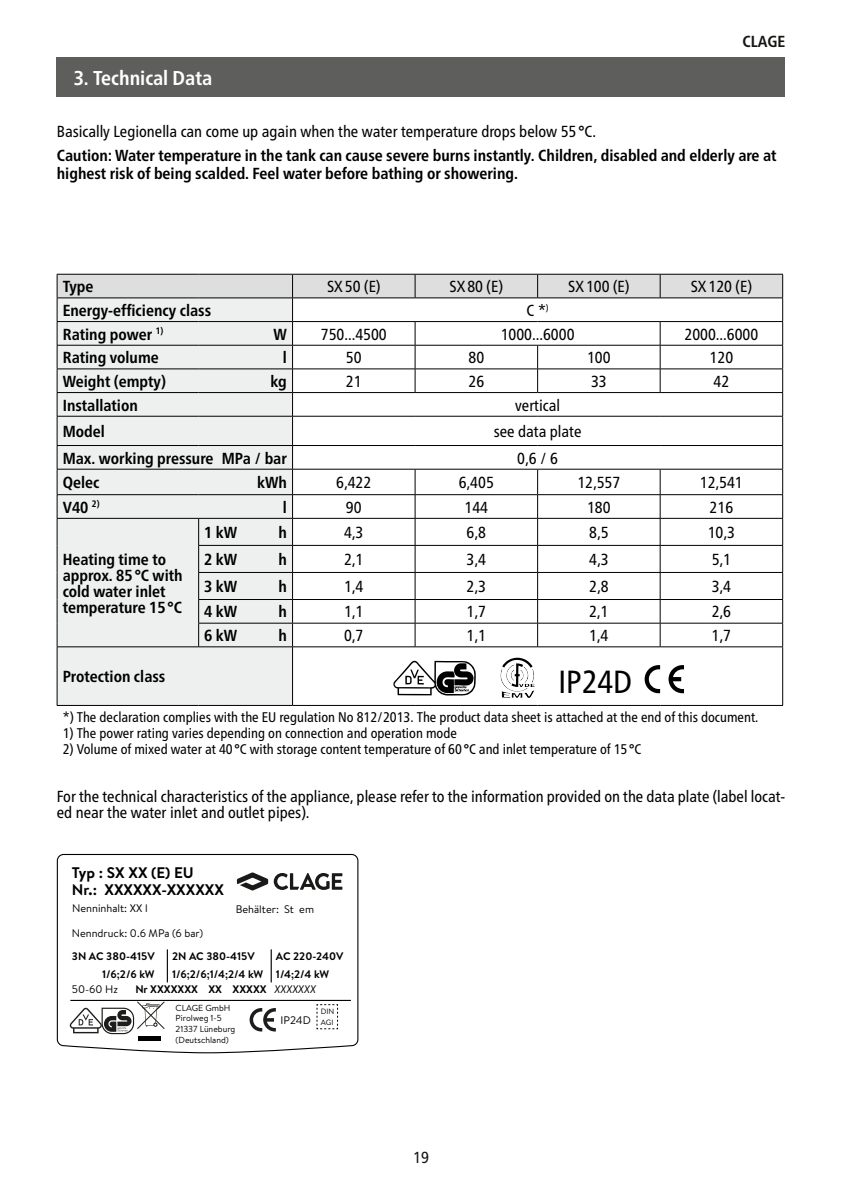
<style>
.page{position:relative;width:842px;height:1191px;background:#fff}
.page>*{position:absolute;margin:0;border:0;box-sizing:border-box;transform-origin:0 0}
.t1{font:condensed 32px "Frutiger Neue LTW1 G";color:#000}
.t2{font:700 condensed 20px "Frutiger Neue LTW1 G";color:#fff}
.t3{font:condensed 16px/16px "Frutiger Neue LTW1 G";color:#000}
.t4{font:700 condensed 16px/16px "Frutiger Neue LTW1 G";color:#000}
.t5{font:700 condensed 16px "Frutiger Neue LTW1 G";color:#151513}
.t6{font:condensed 16px "Frutiger Neue LTW1 G";color:#151513}
.t7{font:700 15.4px/17.6px "Brandon Text";color:#000}
.t8{font:condensed 14px "Frutiger Neue LTW1 G";color:#000}
.t9{font:700 11px/17.6px "Brandon Text";color:#000}
.t10{font:11px "Brandon Text";color:#000}
.t11{font:8.8px/10.6px "Brandon Text";color:#000}
.t12{font:7.6px/10.8px "Brandon Text";color:#000}
.s1{font-weight:400;font-style:italic}
</style>
<div class="page">
<div style="left:58px;top:647px;width:234px;height:58px;background:#eeefef"></div>
<svg style="left:57px;top:274px;width:726px;height:372px"></svg>
<hr style="left:57px;top:646px;width:142px;height:1px;background:#000">
<hr style="left:57px;top:647px;width:1px;height:58px;background:#000">
<hr style="left:199px;top:646px;width:94px;height:1px;background:#000">
<hr style="left:293px;top:646px;width:122px;height:1px;background:#000">
<hr style="left:292px;top:647px;width:1px;height:58px;background:#000">
<hr style="left:415px;top:646px;width:123px;height:1px;background:#000">
<hr style="left:538px;top:646px;width:122px;height:1px;background:#000">
<hr style="left:660px;top:646px;width:123px;height:1px;background:#000">
<hr style="left:782px;top:647px;width:1px;height:58px;background:#000">
<hr style="left:57px;top:705px;width:142px;height:1px;background:#000">
<hr style="left:199px;top:705px;width:94px;height:1px;background:#000">
<hr style="left:293px;top:705px;width:122px;height:1px;background:#000">
<hr style="left:415px;top:705px;width:123px;height:1px;background:#000">
<hr style="left:538px;top:705px;width:122px;height:1px;background:#000">
<hr style="left:660px;top:705px;width:123px;height:1px;background:#000">
<svg style="left:393px;top:661px;width:83px;height:34px"></svg>
<svg style="left:500px;top:657px;width:35px;height:41px"></svg>
<svg style="left:645px;top:665px;width:39px;height:28px"></svg>
<svg style="left:57px;top:854px;width:301px;height:199px"></svg>
<hr style="left:167px;top:949px;width:1px;height:33px;background:#000">
<hr style="left:271px;top:949px;width:1px;height:33px;background:#000">
<hr style="left:70px;top:999px;width:281px;height:2px;background:#000">
<svg style="left:250px;top:1008px;width:26px;height:23px"></svg>
<svg style="left:70px;top:1001px;width:95px;height:33px"></svg>
<hr style="left:139px;top:1036px;width:22px;height:4px;background:#000">
<svg style="left:316px;top:1004px;width:22px;height:25px"></svg>
<svg style="left:274px;top:873px;width:68px;height:17px"></svg>
<svg style="left:237px;top:872px;width:31px;height:18px"></svg>
<div style="left:57px;top:57px;width:728px;height:39px;background:#5e5e5d"></div>
<p class="t2" style="left:74px;top:66px;width:140px">3. Technical Data</p>
<p class="t5" style="left:742px;top:32px;width:44px">CLAGE</p>
<p class="t3" style="left:57px;top:123px;width:541px">Basically Legionella can come up again when the water temperature drops below 55 °C.</p>
<p class="t4" style="left:57px;top:146px;width:721px;line-height:18px">Caution: Water temperature in the tank can cause severe burns instantly. Children, disabled and elderly are at highest risk of being scalded. Feel water before bathing or showering.</p>
<p class="t4" style="left:63px;top:278px;width:32px">Type</p>
<p class="t3" style="left:327px;top:278px;width:55px">SX50 (E)</p>
<p class="t3" style="left:450px;top:278px;width:55px">SX80 (E)</p>
<p class="t3" style="left:568px;top:278px;width:63px">SX100 (E)</p>
<p class="t3" style="left:691px;top:278px;width:63px">SX120 (E)</p>
<p class="t4" style="left:63px;top:302px;width:150px">Energy-efficiency class</p>
<p class="t3" style="left:527px;top:302px;width:23px">C *<sup>)</sup></p>
<p class="t4" style="left:63px;top:326px;width:102px">Rating power <sup>1)</sup></p>
<p class="t4" style="left:273px;top:326px;width:15px">W</p>
<p class="t3" style="left:321px;top:326px;width:67px">750...4500</p>
<p class="t3" style="left:501px;top:326px;width:75px">1000...6000</p>
<p class="t3" style="left:684px;top:326px;width:75px">2000...6000</p>
<p class="t4" style="left:63px;top:349px;width:98px">Rating volume</p>
<p class="t4" style="left:283px;top:349px;width:6px">l</p>
<p class="t3" style="left:346px;top:349px;width:17px">50</p>
<p class="t3" style="left:468px;top:349px;width:17px">80</p>
<p class="t3" style="left:587px;top:349px;width:25px">100</p>
<p class="t3" style="left:710px;top:349px;width:25px">120</p>
<p class="t4" style="left:63px;top:373px;width:105px">Weight (empty)</p>
<p class="t4" style="left:271px;top:373px;width:18px">kg</p>
<p class="t3" style="left:346px;top:373px;width:17px">21</p>
<p class="t3" style="left:468px;top:373px;width:17px">26</p>
<p class="t3" style="left:591px;top:373px;width:17px">33</p>
<p class="t3" style="left:713px;top:373px;width:17px">42</p>
<p class="t4" style="left:63px;top:397px;width:77px">Installation</p>
<p class="t3" style="left:515px;top:397px;width:46px">vertical</p>
<p class="t4" style="left:63px;top:423px;width:44px">Model</p>
<p class="t3" style="left:494px;top:423px;width:89px">see data plate</p>
<p class="t4" style="left:63px;top:450px;width:226px">Max. working pressure MPa / bar</p>
<p class="t3" style="left:517px;top:450px;width:42px">0,6 / 6</p>
<p class="t4" style="left:63px;top:474px;width:38px">Qelec</p>
<p class="t4" style="left:257px;top:474px;width:31px">kWh</p>
<p class="t3" style="left:336px;top:474px;width:37px">6,422</p>
<p class="t3" style="left:459px;top:474px;width:37px">6,405</p>
<p class="t3" style="left:577px;top:474px;width:44px">12,557</p>
<p class="t3" style="left:700px;top:474px;width:44px">12,541</p>
<p class="t4" style="left:63px;top:499px;width:38px">V40 <sup>2)</sup></p>
<p class="t4" style="left:283px;top:499px;width:6px">l</p>
<p class="t3" style="left:346px;top:499px;width:17px">90</p>
<p class="t3" style="left:465px;top:499px;width:25px">144</p>
<p class="t3" style="left:587px;top:499px;width:25px">180</p>
<p class="t3" style="left:710px;top:499px;width:25px">216</p>
<p class="t4" style="left:63px;top:551px;width:121px">Heating time to approx. 85°C with cold water inlet temperature 15°C</p>
<p class="t4" style="left:204px;top:524px;width:34px">1 kW</p>
<p class="t4" style="left:278px;top:524px;width:10px">h</p>
<p class="t3" style="left:344px;top:524px;width:21px">4,3</p>
<p class="t3" style="left:467px;top:524px;width:21px">6,8</p>
<p class="t3" style="left:589px;top:524px;width:21px">8,5</p>
<p class="t3" style="left:708px;top:524px;width:29px">10,3</p>
<p class="t4" style="left:204px;top:551px;width:34px">2 kW</p>
<p class="t4" style="left:278px;top:551px;width:10px">h</p>
<p class="t3" style="left:344px;top:551px;width:21px">2,1</p>
<p class="t3" style="left:467px;top:551px;width:21px">3,4</p>
<p class="t3" style="left:589px;top:551px;width:21px">4,3</p>
<p class="t3" style="left:712px;top:551px;width:21px">5,1</p>
<p class="t4" style="left:204px;top:578px;width:34px">3 kW</p>
<p class="t4" style="left:278px;top:578px;width:10px">h</p>
<p class="t3" style="left:344px;top:578px;width:21px">1,4</p>
<p class="t3" style="left:467px;top:578px;width:21px">2,3</p>
<p class="t3" style="left:589px;top:578px;width:21px">2,8</p>
<p class="t3" style="left:712px;top:578px;width:21px">3,4</p>
<p class="t4" style="left:204px;top:604px;width:34px">4 kW</p>
<p class="t4" style="left:278px;top:604px;width:10px">h</p>
<p class="t3" style="left:344px;top:604px;width:21px">1,1</p>
<p class="t3" style="left:467px;top:604px;width:21px">1,7</p>
<p class="t3" style="left:589px;top:604px;width:21px">2,1</p>
<p class="t3" style="left:712px;top:604px;width:21px">2,6</p>
<p class="t4" style="left:204px;top:627px;width:34px">6 kW</p>
<p class="t4" style="left:278px;top:627px;width:10px">h</p>
<p class="t3" style="left:344px;top:627px;width:21px">0,7</p>
<p class="t3" style="left:467px;top:627px;width:21px">1,1</p>
<p class="t3" style="left:589px;top:627px;width:21px">1,4</p>
<p class="t3" style="left:712px;top:627px;width:21px">1,7</p>
<p class="t4" style="left:63px;top:668px;width:104px">Protection class</p>
<h1 class="t1" style="left:558px;top:663px;width:75px">IP24D</h1>
<p class="t8" style="left:63px;top:709px;width:697px">*) The declaration complies with the EU regulation No 812/2013. The product data sheet is attached at the end of this document.</p>
<p class="t8" style="left:63px;top:725px;width:396px">1) The power rating varies depending on connection and operation mode</p>
<p class="t8" style="left:63px;top:741px;width:580px">2) Volume of mixed water at 40 °C with storage content temperature of 60 °C and inlet temperature of 15 °C</p>
<p class="t3" style="left:57px;top:788px;width:730px">For the technical characteristics of the appliance, please refer to the information provided on the data plate (label locat&shy;ed near the water inlet and outlet pipes).</p>
<p class="t7" style="left:72px;top:863px;width:154px">Typ : SX XX (E) EU<br>Nr.: XXXXXX-XXXXXX</p>
<p class="t10" style="left:72px;top:901px;width:77px">Nenninhalt: XX l</p>
<p class="t10" style="left:236px;top:901px;width:80px">Behälter: St em</p>
<p class="t10" style="left:72px;top:925px;width:133px">Nenndruck: 0.6 MPa (6 bar)</p>
<p class="t9" style="left:72px;top:947px;width:84px">3N AC 380-415V</p>
<p class="t10" style="left:72px;top:982px;width:48px">50-60 Hz</p>
<p class="t9" style="left:135px;top:980px;width:182px">Nr XXXXXXX XX XXXXX <span class="s1">XXXXXXX</span></p>
<p class="t9" style="left:172px;top:947px;width:93px">2N AC 380-415V<br>1/6;2/6;1/4;2/4 kW</p>
<p class="t9" style="left:276px;top:947px;width:69px">AC 220-240V</p>
<p class="t9" style="left:102px;top:965px;width:54px">1/6;2/6 kW</p>
<p class="t9" style="left:276px;top:965px;width:55px">1/4;2/4 kW</p>
<p class="t11" style="left:176px;top:1002px;width:61px">CLAGE GmbH<br>Pirolweg 1-5<br>21337 Lüneburg (Deutschland)</p>
<p class="t10" style="left:281px;top:1012px;width:32px">IP24D</p>
<p class="t12" style="left:321px;top:1005px;width:15px">DIN<br>AGI</p>
<p class="t6" style="left:413px;top:1148px;width:17px">19</p>
</div>
